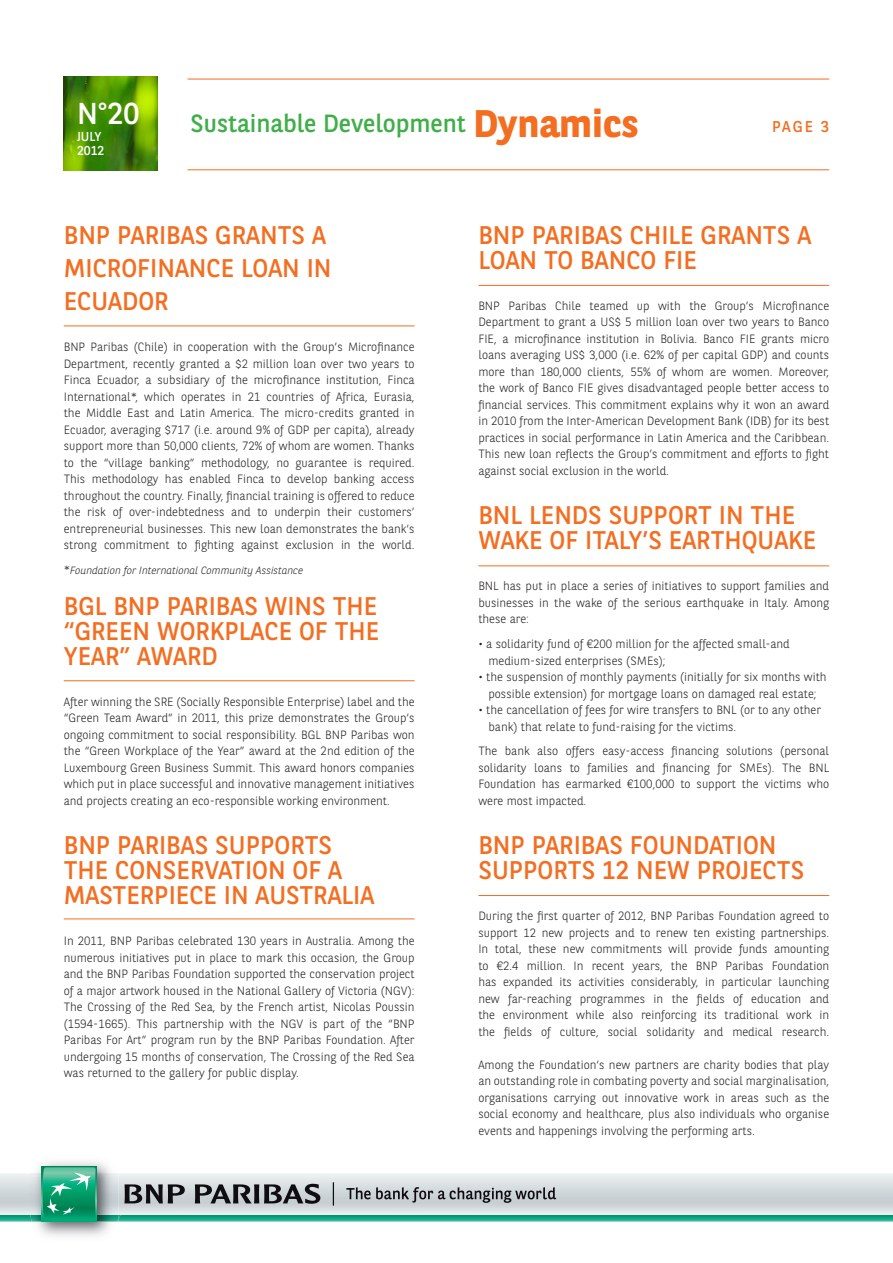
<style>
.page{position:relative;width:893px;height:1263px;background:#fff}
.page>*{position:absolute;margin:0;border:0;box-sizing:border-box;transform-origin:0 0}
.t1{font:30.15px "BNPP Sans";color:#fff}
.t2{font:25.5px/24.8px "BNPP Sans";color:#f36e21}
.t3{font:24.9px "BNPP Sans";color:#40ae49}
.t4{font:15.6px "BNPP Sans";color:#f36e21}
.t5{font:12.9px "BNPP Sans";color:#fff}
.t6{font:300 12px/16.5px "BNPP Sans";color:#231f20;text-align:justify}
.t7{font:italic 300 10.5px "BNPP Sans";color:#231f20}
.s1{font-weight:700;font-size:38.4px;color:#f36e21}
.s2{font-style:normal;font-size:12px}
</style>
<div class="page">
<img style="left:29px;top:1161px;width:90px;height:75px">
<svg style="left:0;top:1167px;width:893px;height:54px"></svg>
<img style="left:64px;top:77px;width:93px;height:93px">
<hr style="left:188px;top:170px;width:641px;height:1px;background:#f36e21">
<hr style="left:188px;top:79px;width:641px;height:1px;background:#f36e21">
<hr style="left:478px;top:285px;width:351px;height:1px;background:#f36e21">
<hr style="left:64px;top:326px;width:351px;height:1px;background:#f36e21">
<hr style="left:64px;top:680px;width:351px;height:1px;background:#f36e21">
<hr style="left:478px;top:565px;width:351px;height:1px;background:#f36e21">
<hr style="left:64px;top:918px;width:351px;height:1px;background:#f36e21">
<hr style="left:478px;top:895px;width:351px;height:1px;background:#f36e21">
<p class="t1" style="left:77px;top:93px;width:64px">N°20</p>
<p class="t5" style="left:77px;top:128px;width:26px">JULY</p>
<p class="t5" style="left:77px;top:142px;width:29px">2012</p>
<p class="t3" style="left:191px;top:106px;width:450px">Sustainable Development <span class="s1">Dynamics</span></p>
<p class="t4" style="left:772px;top:116px;width:59px">PAGE 3</p>
<p class="t2" style="left:64px;top:217px;width:269px;line-height:33px">BNP PARIBAS GRANTS A<br>MICROFINANCE LOAN IN<br>ECUADOR</p>
<p class="t6" style="left:64px;top:338px;width:352px">BNP Paribas (Chile) in cooperation with the Group’s Microfinance Department, recently granted a $2 million loan over two years to Finca Ecuador, a subsidiary of the microfinance institution, Finca International*, which operates in 21 countries of Africa, Eurasia, the Middle East and Latin America. The micro-credits granted in Ecuador, averaging $717 (i.e. around 9% of GDP per capita), already support more than 50,000 clients, 72% of whom are women. Thanks to the “village banking” methodology, no guarantee is required.<br>This methodology has enabled Finca to develop banking access throughout the country. Finally, financial training is offered to reduce the risk of over-indebtedness and to underpin their customers’ entrepreneurial businesses. This new loan demonstrates the bank’s strong commitment to fighting against exclusion in the world.</p>
<p class="t7" style="left:64px;top:563px;width:241px"><span class="s2">*</span>Foundation for International Community Assistance</p>
<p class="t2" style="left:64px;top:593px;width:317px;text-align:justify">BGL BNP PARIBAS WINS THE “GREEN WORKPLACE OF THE YEAR” AWARD</p>
<p class="t6" style="left:64px;top:693px;width:352px">After winning the SRE (Socially Responsible Enterprise) label and the “Green Team Award” in 2011, this prize demonstrates the Group’s ongoing commitment to social responsibility. BGL BNP Paribas won the “Green Workplace of the Year” award at the 2nd edition of the Luxembourg Green Business Summit. This award honors companies which put in place successful and innovative management initiatives and projects creating an eco-responsible working environment.</p>
<p class="t2" style="left:64px;top:832px;width:312px">BNP PARIBAS SUPPORTS<br>THE CONSERVATION OF A<br>MASTERPIECE IN AUSTRALIA</p>
<p class="t6" style="left:64px;top:932px;width:352px">In 2011, BNP Paribas celebrated 130 years in Australia. Among the numerous initiatives put in place to mark this occasion, the Group and the BNP Paribas Foundation supported the conservation project of a major artwork housed in the National Gallery of Victoria (NGV):<br>The Crossing of the Red Sea, by the French artist, Nicolas Poussin (1594-1665). This partnership with the NGV is part of the “BNP Paribas For Art” program run by the BNP Paribas Foundation. After undergoing 15 months of conservation, The Crossing of the Red Sea was returned to the gallery for public display.</p>
<p class="t2" style="left:478px;top:221px;width:334px">BNP PARIBAS CHILE GRANTS A<br>LOAN TO BANCO FIE</p>
<p class="t6" style="left:478px;top:297px;width:352px">BNP Paribas Chile teamed up with the Group’s Microfinance Department to grant a US$ 5 million loan over two years to Banco FIE, a microfinance institution in Bolivia. Banco FIE grants micro loans averaging US$ 3,000 (i.e. 62% of per capital GDP) and counts more than 180,000 clients, 55% of whom are women. Moreover, the work of Banco FIE gives disadvantaged people better access to financial services. This commitment explains why it won an award in 2010 from the Inter-American Development Bank (IDB) for its best practices in social performance in Latin America and the Caribbean.<br>This new loan reflects the Group’s commitment and efforts to fight against social exclusion in the world.</p>
<p class="t2" style="left:478px;top:502px;width:339px">BNL LENDS SUPPORT IN THE<br>WAKE OF ITALY’S EARTHQUAKE</p>
<p class="t6" style="left:478px;top:577px;width:352px">BNL has put in place a series of initiatives to support families and businesses in the wake of the serious earthquake in Italy. Among these are:</p>
<p class="t6" style="left:488px;top:635px;width:303px;text-indent:-10px">• a solidarity fund of €200 million for the affected small-and medium-sized enterprises (SMEs);</p>
<p class="t6" style="left:478px;top:668px;width:350px;text-align:center">• the suspension of monthly payments (initially for six months with possible extension) for mortgage loans on damaged real estate;</p>
<p class="t6" style="left:488px;top:701px;width:334px;text-indent:-10px">• the cancellation of fees for wire transfers to BNL (or to any other bank) that relate to fund-raising for the victims.</p>
<p class="t6" style="left:478px;top:742px;width:352px">The bank also offers easy-access financing solutions (personal solidarity loans to families and financing for SMEs). The BNL Foundation has earmarked €100,000 to support the victims who were most impacted.</p>
<p class="t2" style="left:478px;top:832px;width:327px">BNP PARIBAS FOUNDATION<br>SUPPORTS 12 NEW PROJECTS</p>
<p class="t6" style="left:478px;top:907px;width:352px">During the first quarter of 2012, BNP Paribas Foundation agreed to support 12 new projects and to renew ten existing partnerships.<br>In total, these new commitments will provide funds amounting to €2.4 million. In recent years, the BNP Paribas Foundation has expanded its activities considerably, in particular launching new far-reaching programmes in the fields of education and the environment while also reinforcing its traditional work in the fields of culture, social solidarity and medical research.</p>
<p class="t6" style="left:478px;top:1056px;width:352px">Among the Foundation’s new partners are charity bodies that play an outstanding role in combating poverty and social marginalisation, organisations carrying out innovative work in areas such as the social economy and healthcare, plus also individuals who organise events and happenings involving the performing arts.</p>
</div>
